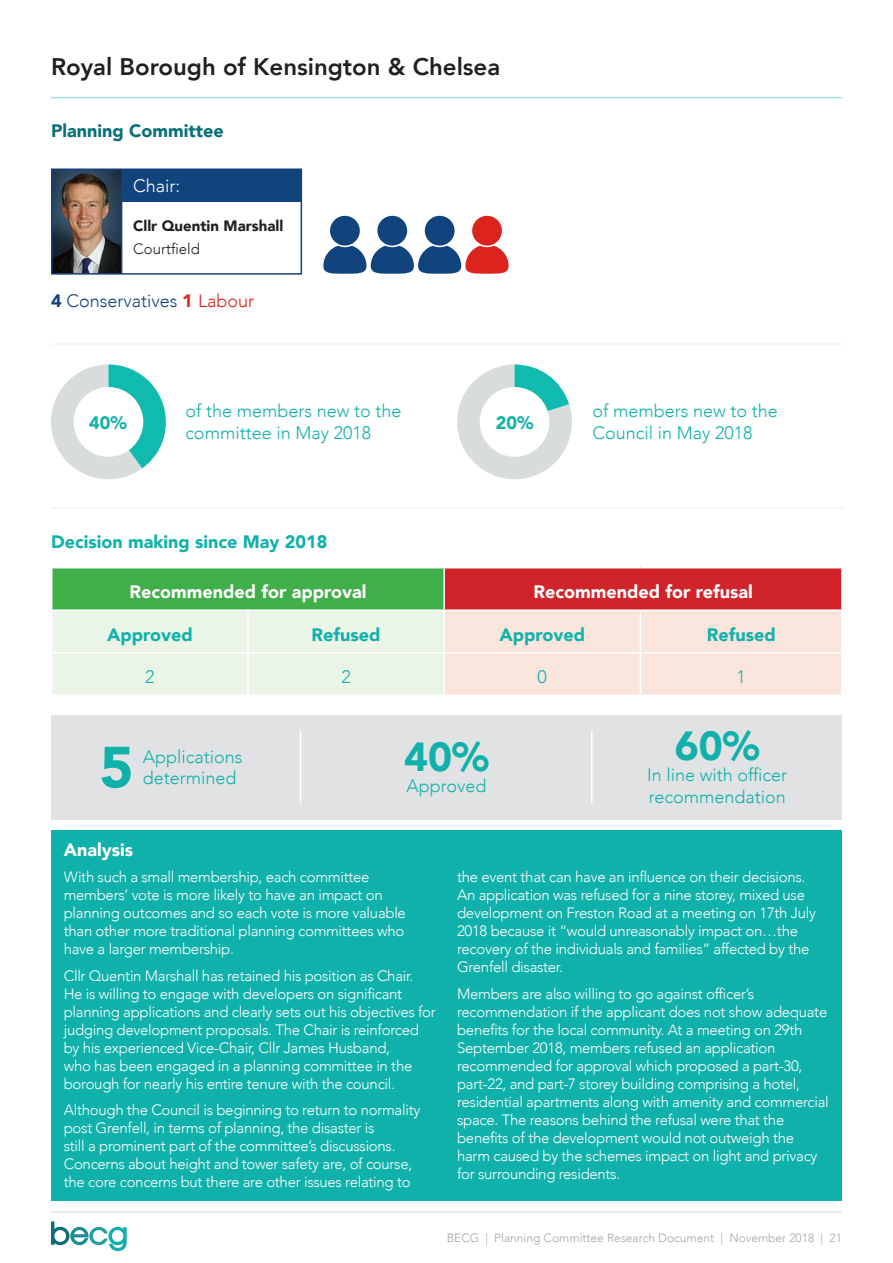
<style>
.page{position:relative;width:893px;height:1263px;background:#fff}
.page>*{position:absolute;margin:0;border:0;box-sizing:border-box;transform-origin:0 0}
.t1{font:900 57.45px "Avenir";color:#11b1ab}
.t2{font:900 40.5px "Avenir";color:#11b1ab}
.t3{font:800 24px "Avenir";color:#231f20}
.Teal_body_12pt{font:300 18px/21.6px "Avenir";color:#11b1ab}
.Table_title{font:900 18px "Avenir";color:#fff}
.Sub_Header_light_tea{font:900 18px "Avenir";color:#11b1ab}
.Table_sub_header{font:900 18px "Avenir";color:#11b1ab}
.t4{font:300 18px "Avenir";color:#11437d}
.Sub_header_Dark_Teal{font:900 18px "Avenir";color:#096f78}
.Sub_header_white{font:900 18px "Avenir";color:#fff}
.t5{font:300 18px "Avenir";color:#fff}
.Table_Text{font:300 18px "Avenir";color:#11b1ab}
.t6{font:300 15px/18px "Avenir";letter-spacing:-.02em;color:#fff}
.t7{font:900 15px "Avenir";color:#231f20}
.t8{font:300 15px "Avenir";color:#231f20}
.t9{font:300 12px "Avenir";color:#a5a6aa}
.s1{font-weight:900}
.s2{font-weight:900;color:#dc241f}
.s3{color:#dc241f}
</style>
<div class="page">
<svg style="left:51px;top:1221px;width:76px;height:30px"></svg>
<hr style="left:51px;top:97px;width:791px;height:1px;background:#11b1ab">
<hr style="left:51px;top:1211px;width:791px;height:1px;background:#a5a6aa">
<svg style="left:457px;top:364px;width:115px;height:116px"></svg>
<svg style="left:51px;top:364px;width:115px;height:116px"></svg>
<div style="left:51px;top:715px;width:791px;height:104px;background:#e1e2e4"></div>
<div style="left:52px;top:568px;width:392px;height:42px;background:#40ae49"></div>
<div style="left:444px;top:568px;width:398px;height:42px;background:#d1232a"></div>
<svg style="left:53px;top:611px;width:788px;height:83px;background:#f1ece1"></svg>
<hr style="left:51px;top:568px;width:2px;height:41px;background:#fff">
<hr style="left:443px;top:568px;width:2px;height:41px;background:#fff">
<hr style="left:841px;top:568px;width:2px;height:41px;background:#fff">
<hr style="left:51px;top:609px;width:197px;height:2px;background:#fff">
<hr style="left:248px;top:609px;width:196px;height:2px;background:#fff">
<hr style="left:247px;top:611px;width:2px;height:41px;background:#fff">
<hr style="left:444px;top:609px;width:196px;height:2px;background:#fff">
<hr style="left:443px;top:611px;width:2px;height:41px;background:#fff">
<hr style="left:640px;top:609px;width:203px;height:2px;background:#fff">
<hr style="left:640px;top:611px;width:1px;height:41px;background:#fff">
<hr style="left:51px;top:652px;width:197px;height:1px;background:#fff">
<hr style="left:248px;top:652px;width:196px;height:1px;background:#fff">
<hr style="left:247px;top:653px;width:2px;height:41px;background:#fff">
<hr style="left:444px;top:652px;width:196px;height:1px;background:#fff">
<hr style="left:443px;top:653px;width:2px;height:41px;background:#fff">
<hr style="left:640px;top:652px;width:203px;height:1px;background:#fff">
<hr style="left:640px;top:653px;width:1px;height:41px;background:#fff">
<div style="left:74px;top:387px;width:69px;height:70px;background:#fff;border-radius:50%"></div>
<hr style="left:51px;top:343px;width:792px;height:2px;background:#e1e2e4">
<hr style="left:51px;top:507px;width:792px;height:1px;background:#e1e2e4">
<hr style="left:300px;top:731px;width:1px;height:72px;background:#fff">
<hr style="left:591px;top:731px;width:1px;height:72px;background:#fff">
<div style="left:480px;top:387px;width:69px;height:70px;background:#fff;border-radius:50%"></div>
<div style="left:51px;top:830px;width:791px;height:370px;background:#11b1ab"></div>
<div style="left:377px;top:215px;width:31px;height:31px;background:#11437d;border-radius:50%"></div>
<div style="left:376px;top:214px;width:33px;height:33px;border:2px solid #fff;border-radius:50%"></div>
<div style="left:424px;top:215px;width:31px;height:31px;background:#11437d;border-radius:50%"></div>
<div style="left:423px;top:214px;width:33px;height:33px;border:2px solid #fff;border-radius:50%"></div>
<div style="left:329px;top:215px;width:32px;height:31px;background:#11437d;border-radius:50%"></div>
<div style="left:328px;top:214px;width:33px;height:33px;border:2px solid #fff;border-radius:50%"></div>
<svg style="left:323px;top:242px;width:186px;height:32px"></svg>
<div style="left:471px;top:215px;width:32px;height:31px;background:#dc241f;border-radius:50%"></div>
<div style="left:471px;top:214px;width:32px;height:33px;border:2px solid #fff;border-radius:50%"></div>
<img style="left:54px;top:171px;width:67px;height:101px">
<div style="left:51px;top:168px;width:251px;height:107px;border:2px solid #11437d"></div>
<hr style="left:121px;top:169px;width:1px;height:105px;background:#11437d">
<div style="left:121px;top:169px;width:180px;height:33px;background:#11437d"></div>
<p class="t3" style="left:51px;top:48px;width:451px">Royal Borough of Kensington &amp; Chelsea</p>
<p class="Sub_header_Dark_Teal" style="left:51px;top:115px;width:174px">Planning Committee</p>
<p class="t5" style="left:133px;top:176px;width:49px">Chair:</p>
<p class="t7" style="left:133px;top:213px;width:152px">Cllr Quentin Marshall</p>
<p class="t8" style="left:133px;top:240px;width:68px">Courtfield</p>
<p class="t4" style="left:51px;top:290px;width:205px"><span class="s1">4</span> Conservatives <span class="s2">1</span> <span class="s3">Labour</span></p>
<p class="Sub_Header_light_tea" style="left:89px;top:407px;width:39px">40%</p>
<p class="Teal_body_12pt" style="left:185px;top:400px;width:218px">of the members new to the committee in May 2018</p>
<p class="Teal_body_12pt" style="left:592px;top:400px;width:187px">of members new to the<br>Council in May 2018</p>
<p class="Sub_Header_light_tea" style="left:496px;top:407px;width:39px">20%</p>
<p class="Sub_Header_light_tea" style="left:51px;top:526px;width:278px">Decision making since May 2018</p>
<p class="Table_title" style="left:130px;top:576px;width:238px">Recommended for approval</p>
<p class="Table_title" style="left:533px;top:576px;width:221px">Recommended for refusal</p>
<p class="Table_sub_header" style="left:107px;top:619px;width:87px">Approved</p>
<p class="Table_sub_header" style="left:312px;top:619px;width:70px">Refused</p>
<p class="Table_sub_header" style="left:499px;top:619px;width:87px">Approved</p>
<p class="Table_sub_header" style="left:707px;top:619px;width:70px">Refused</p>
<p class="Table_Text" style="left:145px;top:666px;width:11px">2</p>
<p class="Table_Text" style="left:341px;top:666px;width:11px">2</p>
<p class="Table_Text" style="left:538px;top:666px;width:11px">0</p>
<p class="Table_Text" style="left:736px;top:666px;width:11px">1</p>
<p class="t1" style="left:100px;top:718px;width:36px">5</p>
<p class="Teal_body_12pt" style="left:143px;top:746px;width:101px">Applications determined</p>
<p class="t2" style="left:404px;top:722px;width:86px">40%</p>
<p class="Teal_body_12pt" style="left:406px;top:775px;width:82px">Approved</p>
<p class="t2" style="left:675px;top:711px;width:86px">60%</p>
<p class="Teal_body_12pt" style="left:647px;top:764px;width:142px">In line with officer recommendation</p>
<p class="Sub_header_white" style="left:64px;top:834px;width:71px">Analysis</p>
<p class="t6" style="left:64px;top:868px;width:344px">With such a small membership, each committee members’ vote is more likely to have an impact on planning outcomes and so each vote is more valuable than other more traditional planning committees who have a larger membership.</p>
<p class="t6" style="left:64px;top:967px;width:374px">Cllr Quentin Marshall has retained his position as Chair.<br>He is willing to engage with developers on significant planning applications and clearly sets out his objectives for judging development proposals. The Chair is reinforced by his experienced Vice-Chair, Cllr James Husband,<br>who has been engaged in a planning committee in the borough for nearly his entire tenure with the council.</p>
<p class="t6" style="left:64px;top:1101px;width:358px">Although the Council is beginning to return to normality post Grenfell, in terms of planning, the disaster is<br>still a prominent part of the committee’s discussions.<br>Concerns about height and tower safety are, of course, the core concerns but there are other issues relating to</p>
<p class="t6" style="left:457px;top:868px;width:360px">the event that can have an influence on their decisions.<br>An application was refused for a nine storey, mixed use development on Freston Road at a meeting on 17th July 2018 because it “would unreasonably impact on…the recovery of the individuals and families” affected by the Grenfell disaster.</p>
<p class="t6" style="left:457px;top:985px;width:373px">Members are also willing to go against officer’s recommendation if the applicant does not show adequate benefits for the local community. At a meeting on 29th September 2018, members refused an application recommended for approval which proposed a part-30, part-22, and part-7 storey building comprising a hotel, residential apartments along with amenity and commercial space. The reasons behind the refusal were that the benefits of the development would not outweigh the harm caused by the schemes impact on light and privacy for surrounding residents.</p>
<p class="t9" style="left:447px;top:1231px;width:397px">BECG | Planning Committee Research Document | November 2018 | 21</p>
</div>
